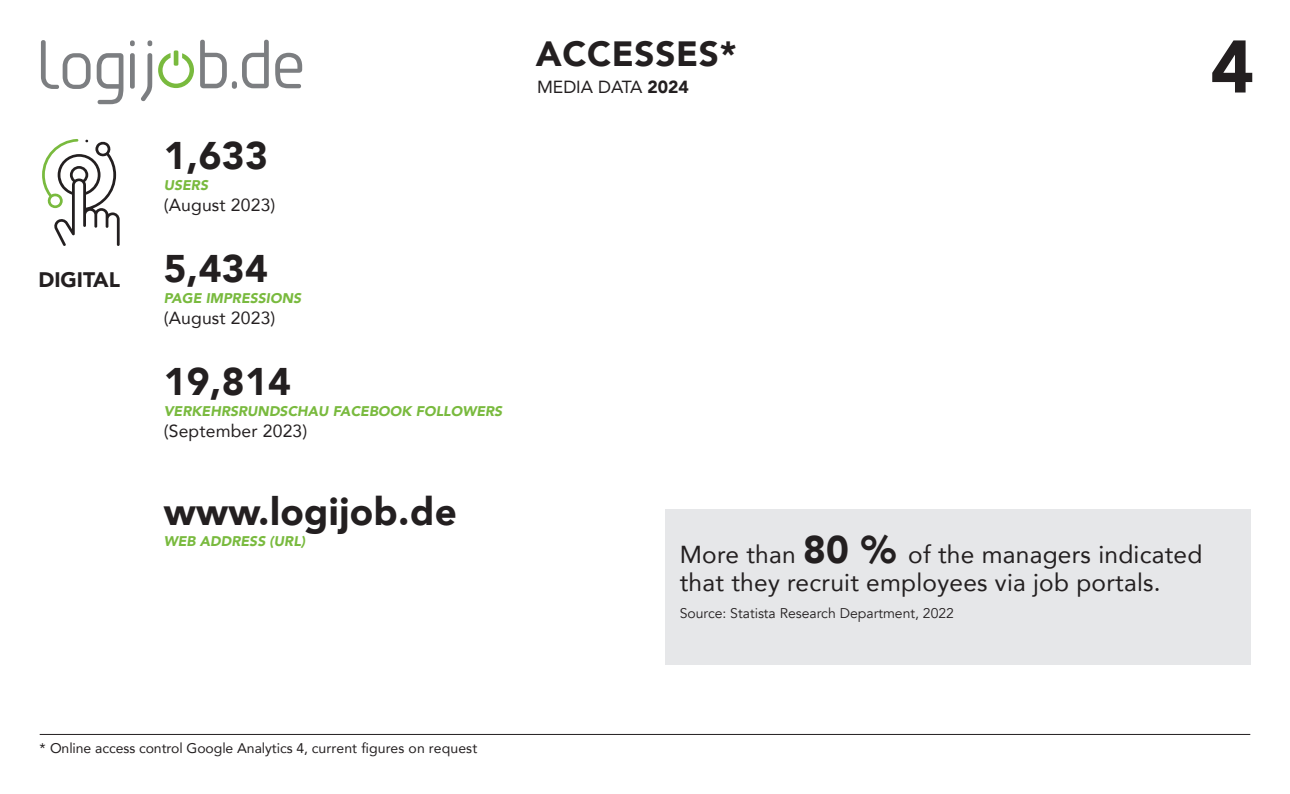
<style>
.page{position:relative;width:1290px;height:794px;background:#fff}
.page>*{position:absolute;margin:0;border:0;box-sizing:border-box;transform-origin:0 0}
.t1{font:900 73.5px "Avenir";color:#231f20}
.t2{font:900 38.5px "Avenir";letter-spacing:.01em;color:#231f20}
.t3{font:900 35px "Avenir";letter-spacing:.02em;color:#231f20}
.t4{font:24.5px/28px "Avenir";letter-spacing:.01em;color:#231f20}
.t5{font:900 21px "Avenir";color:#231f20}
.t6{font:17.5px "Avenir";letter-spacing:.01em;color:#231f20}
.t7{font:italic 900 14px "Avenir";color:#79ba3e}
.t8{font:14px "Avenir";letter-spacing:-.005em;color:#231f20}
.t9{font:14px "Avenir";color:#231f20}
.s1{font-weight:900}
.s2{font-weight:900;font-size:38.5px}
</style>
<div class="page">
<hr style="left:40px;top:734px;width:1210px;height:1px;background:#231f20">
<svg style="left:97px;top:53px;width:26px;height:51px"></svg>
<svg style="left:130px;top:40px;width:5px;height:6px"></svg>
<svg style="left:130px;top:53px;width:5px;height:36px"></svg>
<svg style="left:147px;top:40px;width:5px;height:6px"></svg>
<svg style="left:141px;top:53px;width:11px;height:48px"></svg>
<svg style="left:200px;top:40px;width:69px;height:49px"></svg>
<svg style="left:275px;top:53px;width:27px;height:35px"></svg>
<svg style="left:41px;top:40px;width:50px;height:49px"></svg>
<svg style="left:158px;top:53px;width:36px;height:35px"></svg>
<hr style="left:174px;top:50px;width:4px;height:16px;background:#79ba3e;border-radius:2px">
<svg style="left:42px;top:139px;width:78px;height:107px"></svg>
<div style="left:665px;top:509px;width:585px;height:155px;background:#e6e7e9"></div>
<p class="t5" style="left:38px;top:261px;width:83px">DIGITAL</p>
<h2 class="t2" style="left:164px;top:123px;width:106px">1,633</h2>
<p class="t7" style="left:164px;top:174px;width:46px">USERS</p>
<p class="t6" style="left:164px;top:191px;width:113px">(August 2023)</p>
<h2 class="t2" style="left:164px;top:236px;width:106px">5,434</h2>
<p class="t7" style="left:164px;top:287px;width:139px">PAGE IMPRESSIONS</p>
<p class="t6" style="left:164px;top:304px;width:113px">(August 2023)</p>
<h2 class="t2" style="left:164px;top:348px;width:129px">19,814</h2>
<p class="t7" style="left:164px;top:399px;width:340px">VERKEHRSRUNDSCHAU FACEBOOK FOLLOWERS</p>
<p class="t6" style="left:164px;top:416px;width:145px">(September 2023)</p>
<h2 class="t2" style="left:164px;top:478px;width:295px">www.logijob.de</h2>
<p class="t7" style="left:164px;top:529px;width:143px">WEB ADDRESS (URL)</p>
<h3 class="t3" style="left:536px;top:24px;width:202px">ACCESSES*</h3>
<p class="t6" style="left:537px;top:73px;width:153px">MEDIA DATA <span class="s1">2024</span></p>
<h1 class="t1" style="left:1210px;top:4px;width:45px">4</h1>
<p class="t4" style="left:680px;top:540px;width:524px">More than <span class="s2">80 %</span> of the managers indicated that they recruit employees via job portals.</p>
<p class="t9" style="left:680px;top:605px;width:276px">Source: Statista Research Department, 2022</p>
<p class="t8" style="left:40px;top:737px;width:439px">* Online access control Google Analytics 4, current figures on request</p>
</div>
